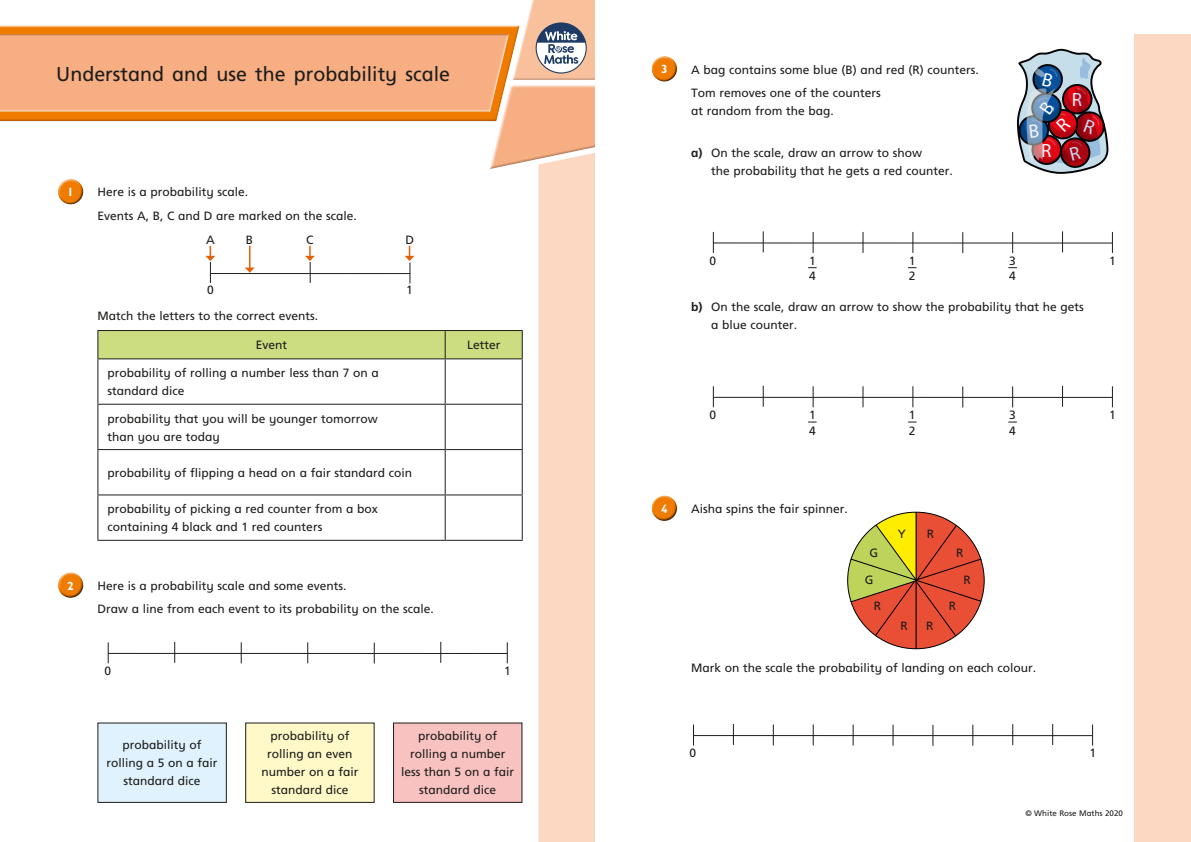
<style>
.page{position:relative;width:1191px;height:842px;background:#fff}
.page>*{position:absolute;margin:0;border:0;box-sizing:border-box;transform-origin:0 0}
.t1{font:20px "Frutiger Inf";color:#1d1d1b}
.t2{font:19.1px "Myriad Pro";color:#fff}
.t3{font:12px/18px "Frutiger Inf";color:#1d1d1b}
.t4{font:700 12px "Gill Infant";color:#fff}
.t5{font:8px "Frutiger Inf";color:#1d1d1b}
.s1{font-weight:700}
</style>
<div class="page">
<div style="left:538px;top:169px;width:57px;height:673px;background:#fcd8c2"></div>
<svg style="left:0;top:0;width:595px;height:169px"></svg>
<div style="left:58px;top:178px;width:26px;height:21px;background:#fff;opacity:.75"></div>
<div style="left:58px;top:183px;width:27px;height:22px;background:#1d1d1b;opacity:.75"></div>
<svg style="left:245px;top:246px;width:10px;height:27px"></svg>
<hr style="left:210px;top:273px;width:200px;height:1px;background:#1d1d1b">
<svg style="left:404px;top:246px;width:10px;height:37px"></svg>
<svg style="left:205px;top:246px;width:10px;height:37px"></svg>
<svg style="left:305px;top:246px;width:10px;height:37px"></svg>
<div style="left:97px;top:330px;width:426px;height:28px;background:#ccdc80"></div>
<hr style="left:97px;top:358px;width:348px;height:1px;background:#1d1d1b">
<hr style="left:97px;top:359px;width:1px;height:45px;background:#1d1d1b">
<hr style="left:445px;top:358px;width:78px;height:1px;background:#1d1d1b">
<hr style="left:445px;top:359px;width:1px;height:45px;background:#1d1d1b">
<hr style="left:522px;top:359px;width:1px;height:45px;background:#1d1d1b">
<hr style="left:97px;top:404px;width:348px;height:1px;background:#1d1d1b">
<hr style="left:97px;top:405px;width:1px;height:44px;background:#1d1d1b">
<hr style="left:445px;top:404px;width:78px;height:1px;background:#1d1d1b">
<hr style="left:445px;top:405px;width:1px;height:44px;background:#1d1d1b">
<hr style="left:522px;top:405px;width:1px;height:44px;background:#1d1d1b">
<hr style="left:97px;top:449px;width:348px;height:1px;background:#1d1d1b">
<hr style="left:97px;top:450px;width:1px;height:44px;background:#1d1d1b">
<hr style="left:445px;top:449px;width:78px;height:1px;background:#1d1d1b">
<hr style="left:445px;top:450px;width:1px;height:44px;background:#1d1d1b">
<hr style="left:522px;top:450px;width:1px;height:44px;background:#1d1d1b">
<hr style="left:97px;top:494px;width:348px;height:1px;background:#1d1d1b">
<hr style="left:97px;top:495px;width:1px;height:45px;background:#1d1d1b">
<hr style="left:445px;top:494px;width:78px;height:1px;background:#1d1d1b">
<hr style="left:445px;top:495px;width:1px;height:45px;background:#1d1d1b">
<hr style="left:522px;top:495px;width:1px;height:45px;background:#1d1d1b">
<hr style="left:97px;top:540px;width:348px;height:1px;background:#1d1d1b">
<hr style="left:445px;top:540px;width:78px;height:1px;background:#1d1d1b">
<div style="left:58px;top:572px;width:26px;height:20px;background:#fff;opacity:.75"></div>
<div style="left:58px;top:576px;width:27px;height:23px;background:#1d1d1b;opacity:.75"></div>
<hr style="left:108px;top:653px;width:399px;height:1px;background:#1d1d1b">
<svg style="left:108px;top:642px;width:1px;height:21px"></svg>
<svg style="left:241px;top:642px;width:1px;height:21px"></svg>
<svg style="left:307px;top:642px;width:1px;height:21px"></svg>
<svg style="left:507px;top:642px;width:1px;height:21px"></svg>
<svg style="left:374px;top:642px;width:1px;height:21px"></svg>
<svg style="left:440px;top:642px;width:1px;height:21px"></svg>
<svg style="left:174px;top:642px;width:1px;height:21px"></svg>
<div style="left:98px;top:723px;width:128px;height:79px;background:#e0f2fd"></div>
<div style="left:97px;top:722px;width:130px;height:81px;border:1px solid #1d1d1b"></div>
<div style="left:246px;top:723px;width:128px;height:79px;background:#fff9c8"></div>
<div style="left:245px;top:722px;width:130px;height:81px;border:1px solid #1d1d1b"></div>
<div style="left:393px;top:723px;width:129px;height:79px;background:#f8c2c0"></div>
<div style="left:393px;top:722px;width:129px;height:81px;border:1px solid #1d1d1b"></div>
<div style="left:651px;top:56px;width:26px;height:20px;background:#fff;opacity:.75"></div>
<div style="left:651px;top:60px;width:27px;height:23px;background:#1d1d1b;opacity:.75"></div>
<hr style="left:713px;top:242px;width:399px;height:2px;background:#1d1d1b">
<svg style="left:713px;top:232px;width:1px;height:21px"></svg>
<svg style="left:812px;top:232px;width:1px;height:21px"></svg>
<svg style="left:912px;top:232px;width:1px;height:21px"></svg>
<svg style="left:862px;top:232px;width:1px;height:21px"></svg>
<svg style="left:1112px;top:232px;width:1px;height:21px"></svg>
<svg style="left:1012px;top:232px;width:1px;height:21px"></svg>
<svg style="left:962px;top:232px;width:1px;height:21px"></svg>
<svg style="left:1062px;top:231px;width:1px;height:21px"></svg>
<svg style="left:762px;top:231px;width:1px;height:21px"></svg>
<hr style="left:713px;top:397px;width:399px;height:1px;background:#1d1d1b">
<svg style="left:713px;top:386px;width:1px;height:21px"></svg>
<svg style="left:812px;top:386px;width:1px;height:21px"></svg>
<svg style="left:912px;top:386px;width:1px;height:21px"></svg>
<svg style="left:862px;top:386px;width:1px;height:21px"></svg>
<svg style="left:1112px;top:386px;width:1px;height:21px"></svg>
<svg style="left:1012px;top:386px;width:1px;height:21px"></svg>
<svg style="left:962px;top:386px;width:1px;height:21px"></svg>
<svg style="left:1062px;top:386px;width:1px;height:21px"></svg>
<svg style="left:762px;top:386px;width:1px;height:21px"></svg>
<div style="left:651px;top:495px;width:26px;height:20px;background:#fff;opacity:.75"></div>
<div style="left:651px;top:499px;width:27px;height:23px;background:#1d1d1b;opacity:.75"></div>
<hr style="left:693px;top:735px;width:399px;height:1px;background:#1d1d1b">
<svg style="left:693px;top:724px;width:1px;height:21px"></svg>
<svg style="left:773px;top:724px;width:1px;height:21px"></svg>
<svg style="left:852px;top:724px;width:1px;height:21px"></svg>
<svg style="left:812px;top:724px;width:1px;height:21px"></svg>
<svg style="left:1092px;top:724px;width:1px;height:21px"></svg>
<svg style="left:972px;top:725px;width:1px;height:21px"></svg>
<svg style="left:932px;top:725px;width:1px;height:21px"></svg>
<svg style="left:892px;top:725px;width:1px;height:21px"></svg>
<svg style="left:1052px;top:724px;width:1px;height:21px"></svg>
<svg style="left:1012px;top:724px;width:1px;height:21px"></svg>
<svg style="left:733px;top:724px;width:1px;height:21px"></svg>
<div style="left:1135px;top:34px;width:56px;height:808px;background:#fcd8c2"></div>
<svg style="left:847px;top:511px;width:138px;height:139px"></svg>
<svg style="left:1017px;top:48px;width:91px;height:126px"></svg>
<h1 class="t1" style="left:56px;top:62px;width:395px">Understand and use the probability scale</h1>
<p class="t4" style="left:67px;top:185px;width:8px">1</p>
<p class="t3" style="left:97px;top:180px;width:261px;line-height:23.7px">Here is a probability scale.<br>Events A, B, C and D are marked on the scale.</p>
<p class="t3" style="left:206px;top:231px;width:10px">A</p>
<p class="t3" style="left:246px;top:231px;width:9px">B</p>
<p class="t3" style="left:306px;top:231px;width:9px">C</p>
<p class="t3" style="left:405px;top:231px;width:10px">D</p>
<p class="t3" style="left:207px;top:281px;width:8px">0</p>
<p class="t3" style="left:406px;top:281px;width:8px">1</p>
<p class="t3" style="left:97px;top:307px;width:222px">Match the letters to the correct events.</p>
<p class="t3" style="left:256px;top:336px;width:33px">Event</p>
<p class="t3" style="left:467px;top:336px;width:35px">Letter</p>
<p class="t3" style="left:108px;top:364px;width:273px">probability of rolling a number less than 7 on a standard dice</p>
<p class="t3" style="left:108px;top:409px;width:272px">probability that you will be younger tomorrow than you are today</p>
<p class="t3" style="left:108px;top:464px;width:306px">probability of flipping a head on a fair standard coin</p>
<p class="t3" style="left:108px;top:500px;width:272px">probability of picking a red counter from a box containing 4 black and 1 red counters</p>
<p class="t4" style="left:67px;top:578px;width:8px">2</p>
<p class="t3" style="left:97px;top:574px;width:338px;line-height:23.7px">Here is a probability scale and some events.<br>Draw a line from each event to its probability on the scale.</p>
<p class="t3" style="left:104px;top:662px;width:8px">0</p>
<p class="t3" style="left:504px;top:662px;width:8px">1</p>
<p class="t3" style="left:107px;top:736px;width:113px;text-align:center">probability of rolling a 5 on a fair standard dice</p>
<p class="t3" style="left:261px;top:727px;width:99px;text-align:center">probability of rolling an even number on a fair standard dice</p>
<p class="t3" style="left:401px;top:727px;width:115px;text-align:center">probability of rolling a number less than 5 on a fair standard dice</p>
<p class="t4" style="left:661px;top:62px;width:8px">3</p>
<p class="t3" style="left:691px;top:57px;width:289px;line-height:23.7px">A bag contains some blue (B) and red (R) counters.<br>Tom removes one of the counters</p>
<p class="t3" style="left:691px;top:102px;width:144px">at random from the bag.</p>
<p class="t3" style="left:711px;top:144px;width:243px;text-indent:-20px"><span class="s1">a)</span> On the scale, draw an arrow to show<br>the probability that he gets a red counter.</p>
<h2 class="t2" style="left:1041px;top:138px;width:12px">R</h2>
<h2 class="t2" style="left:1071px;top:88px;width:12px">R</h2>
<p class="t3" style="left:709px;top:251px;width:8px">0</p>
<p class="t3" style="left:809px;top:252px;width:8px;line-height:15.8px">1<br>4</p>
<p class="t3" style="left:909px;top:252px;width:8px;line-height:15.8px">1<br>2</p>
<p class="t3" style="left:1009px;top:252px;width:8px;line-height:15.8px">3<br>4</p>
<p class="t3" style="left:1109px;top:251px;width:8px">1</p>
<p class="t3" style="left:711px;top:298px;width:374px;text-indent:-20px"><span class="s1">b)</span> On the scale, draw an arrow to show the probability that he gets a blue counter.</p>
<p class="t3" style="left:709px;top:406px;width:8px">0</p>
<p class="t3" style="left:809px;top:407px;width:8px;line-height:15.8px">1<br>4</p>
<p class="t3" style="left:909px;top:407px;width:8px;line-height:15.8px">1<br>2</p>
<p class="t3" style="left:1009px;top:407px;width:8px;line-height:15.8px">3<br>4</p>
<p class="t3" style="left:1109px;top:406px;width:8px">1</p>
<p class="t4" style="left:661px;top:501px;width:8px">4</p>
<p class="t3" style="left:691px;top:500px;width:158px">Aisha spins the fair spinner.</p>
<p class="t3" style="left:897px;top:525px;width:10px">Y</p>
<p class="t3" style="left:926px;top:525px;width:9px">R</p>
<p class="t3" style="left:869px;top:544px;width:10px">G</p>
<p class="t3" style="left:956px;top:544px;width:9px">R</p>
<p class="t3" style="left:864px;top:571px;width:10px">G</p>
<p class="t3" style="left:963px;top:571px;width:9px">R</p>
<p class="t3" style="left:874px;top:597px;width:9px">R</p>
<p class="t3" style="left:948px;top:597px;width:9px">R</p>
<p class="t3" style="left:900px;top:617px;width:9px">R</p>
<p class="t3" style="left:926px;top:617px;width:9px">R</p>
<p class="t3" style="left:691px;top:659px;width:346px">Mark on the scale the probability of landing on each colour.</p>
<p class="t3" style="left:689px;top:744px;width:8px">0</p>
<p class="t3" style="left:1089px;top:744px;width:8px">1</p>
<p class="t5" style="left:1025px;top:809px;width:99px">© White Rose Maths 2020</p>
</div>
